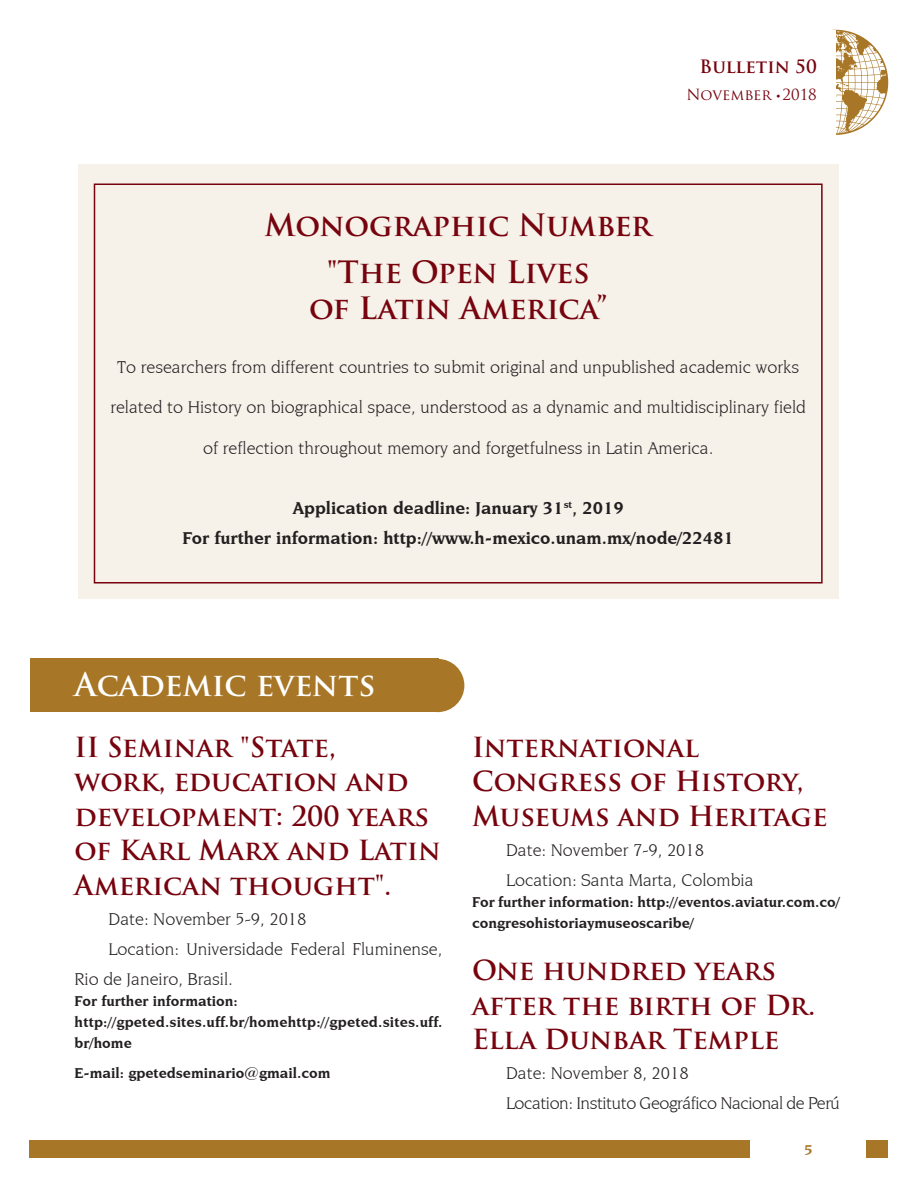
<style>
.page{position:relative;width:918px;height:1188px;background:#fff}
.page>*{position:absolute;margin:0;border:0;box-sizing:border-box;transform-origin:0 0}
.t1{font:700 31.5px "Trajan Pro";color:#fff}
.t2{font:700 30px/46.5px "Trajan Pro";color:#76030d;text-align:center}
.t3{font:700 27px/34.5px "Trajan Pro";color:#76030d}
.t4{font:18px/30px "Novarese IT Cby BT";color:#231f20}
.t5{font:700 18px/30px "Novarese IT Cby BT";color:#231f20;text-align:center}
.t6{font:18px/30px "Novarese IT Cby BT";letter-spacing:-.025em;color:#231f20}
.t7{font:700 18px "Trajan Pro";color:#76030d}
.t8{font:700 15px/21px "Novarese IT Cby BT";color:#231f20}
.t9{font:15px "Trajan Pro";color:#76030d}
.t10{font:700 15px "Novarese IT Cby BT";color:#a77626}
.s1{font-family:"Myriad Pro";font-stretch:condensed}
</style>
<div class="page">
<div style="left:30px;top:1140px;width:858px;height:18px;background:#a77626"></div>
<div style="left:751px;top:1139px;width:115px;height:21px;background:#fff"></div>
<svg style="left:836px;top:30px;width:52px;height:105px"></svg>
<div style="left:79px;top:165px;width:760px;height:434px;background:#f6f1e9"></div>
<div style="left:94px;top:184px;width:729px;height:400px;border:2px solid #76030d"></div>
<div style="left:30px;top:659px;width:408px;height:53px;background:#a77626"></div>
<div style="left:411px;top:659px;width:53px;height:53px;background:#a77626;border-radius:50%"></div>
<p class="t7" style="left:700px;top:55px;width:119px">Bulletin 50</p>
<p class="t9" style="left:686px;top:85px;width:132px">November <span class="s1">•</span> 2018</p>
<h2 class="t2" style="left:264px;top:203px;width:389px">Monographic Number "The Open Lives</h2>
<h2 class="t2" style="left:309px;top:285px;width:300px">of Latin America”</h2>
<p class="t4" style="left:117px;top:352px;width:683px">To researchers from different countries to submit original and unpublished academic works</p>
<p class="t4" style="left:110px;top:392px;width:697px">related to History on biographical space, understood as a dynamic and multidisciplinary field</p>
<p class="t4" style="left:203px;top:433px;width:512px">of reflection throughout memory and forgetfulness in Latin America.</p>
<p class="t5" style="left:182px;top:492px;width:553px">Application deadline: January 31<sup>st</sup>, 2019<br>For further information: http://www.h-mexico.unam.mx/node/22481</p>
<h1 class="t1" style="left:75px;top:665px;width:302px">Academic events</h1>
<h3 class="t3" style="left:75px;top:730px;width:368px">II Seminar "State,<br>work, education and development: 200 years of Karl Marx and Latin<br>American thought".</h3>
<p class="t4" style="left:109px;top:904px;width:199px">Date: November 5-9, 2018</p>
<p class="t4" style="left:109px;top:934px;width:335px">Location: Universidade Federal Fluminense,</p>
<p class="t4" style="left:75px;top:964px;width:160px">Rio de Janeiro, Brasil.</p>
<p class="t8" style="left:75px;top:990px;width:369px">For further information: http://gpeted.sites.uff.br/homehttp://gpeted.sites.uff. br/home</p>
<p class="t8" style="left:75px;top:1062px;width:257px">E-mail: gpetedseminario@gmail.com</p>
<h3 class="t3" style="left:472px;top:730px;width:357px">International<br>Congress of History,<br>Museums and Heritage</h3>
<p class="t4" style="left:506px;top:835px;width:249px">Date: November 7-9, 2018<br>Location: Santa Marta, Colombia</p>
<p class="t8" style="left:472px;top:891px;width:369px">For further information: http://eventos.aviatur.com.co/ congresohistoriaymuseoscaribe/</p>
<h3 class="t3" style="left:472px;top:954px;width:344px">One hundred years after the birth of Dr.<br>Ella Dunbar Temple</h3>
<p class="t6" style="left:506px;top:1058px;width:335px">Date: November 8, 2018<br>Location: Instituto Geográfico Nacional de Perú</p>
<p class="t10" style="left:804px;top:1141px;width:10px">5</p>
</div>
